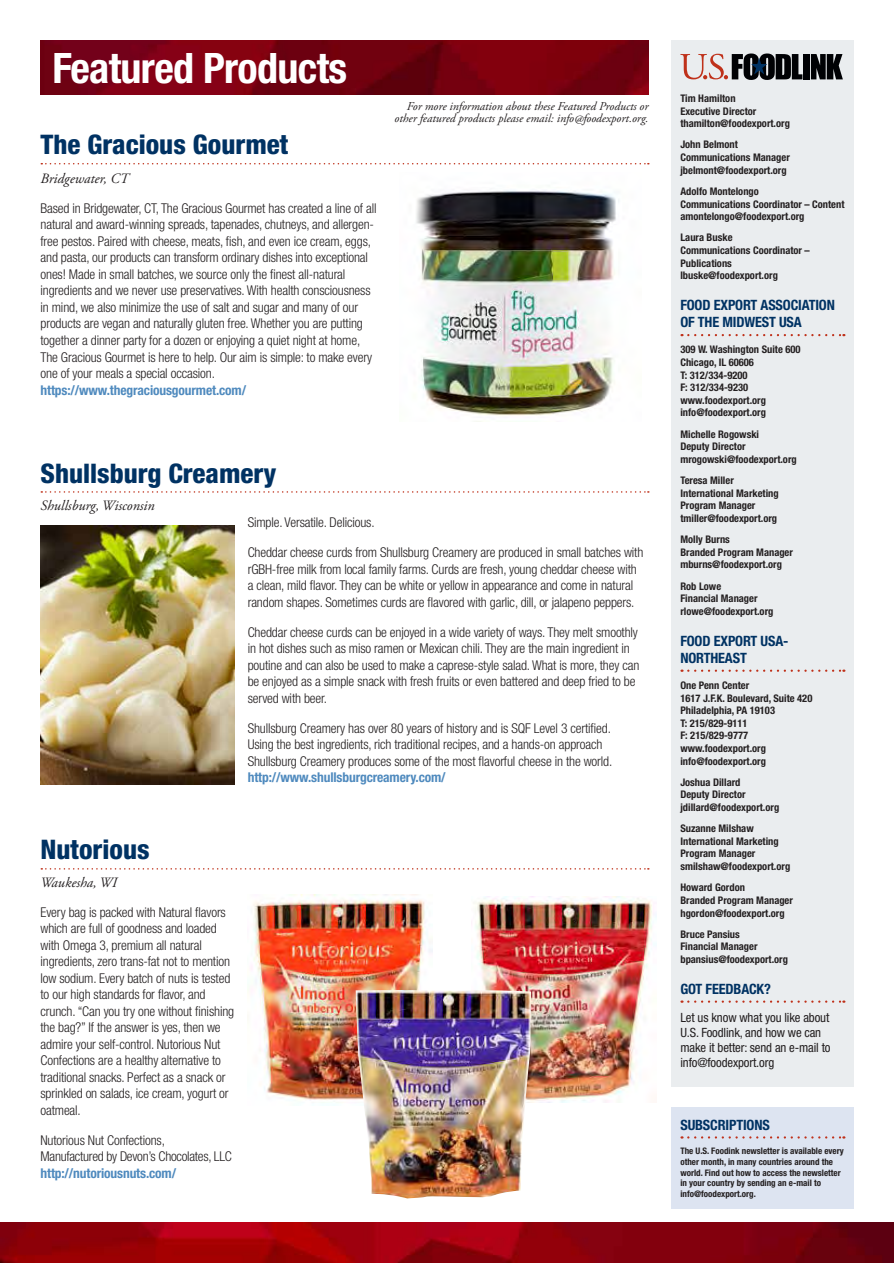
<style>
.page{position:relative;width:894px;height:1263px;background:#fff}
.page>*{position:absolute;margin:0;border:0;box-sizing:border-box;transform-origin:0 0}
.t1{font:700 condensed 42px "Helvetica Neue LT Std";letter-spacing:-.015em;color:#fff}
.t2{font:800 condensed 27px "Helvetica Neue LT Std";color:#003263}
.t3{font:700 condensed 14.25px/17.2px "Helvetica Neue LT Std";letter-spacing:-.01em;color:#003263}
.t4{font:italic 14.25px "Adobe Garamond Pro";color:#231f20}
.t5{font:300 condensed 13.5px/16.5px "Helvetica Neue LT Std";letter-spacing:-.01em;color:#231f20}
.t6{font:700 condensed 13.5px "Helvetica Neue LT Std";letter-spacing:-.01em;color:#4f8abe}
.t7{font:condensed 12.75px/15px "Helvetica Neue LT Std";letter-spacing:-.01em;color:#231f20}
.t8{font:italic 12px/12px "Adobe Garamond Pro";color:#231f20;text-align:right}
.t9{font:700 condensed 10.5px/12.6px "Helvetica Neue LT Std";color:#231f20}
.t10{font:700 condensed 9px/10.8px "Helvetica Neue LT Std";color:#231f20}
</style>
<div class="page">
<img style="left:40px;top:40px;width:608px;height:54px">
<img style="left:0;top:1222px;width:893px;height:41px">
<div style="left:670px;top:40px;width:183px;height:1047px;background:#eaedef"></div>
<svg style="left:688px;top:334px;width:156px;height:2px"></svg>
<svg style="left:688px;top:669px;width:156px;height:3px"></svg>
<svg style="left:688px;top:1000px;width:156px;height:2px"></svg>
<div style="left:803px;top:54px;width:6px;height:25px;background:#000104"></div>
<svg style="left:810px;top:54px;width:32px;height:25px"></svg>
<svg style="left:680px;top:53px;width:122px;height:27px"></svg>
<div style="left:670px;top:1107px;width:183px;height:102px;background:#dde4f1"></div>
<svg style="left:688px;top:1136px;width:156px;height:2px"></svg>
<img style="left:416px;top:190px;width:203px;height:226px">
<svg style="left:41px;top:163px;width:607px;height:1px"></svg>
<svg style="left:41px;top:868px;width:607px;height:1px"></svg>
<img style="left:40px;top:525px;width:194px;height:259px">
<svg style="left:41px;top:491px;width:607px;height:2px"></svg>
<img style="left:251px;top:894px;width:181px;height:211px">
<img style="left:471px;top:896px;width:185px;height:206px">
<img style="left:355px;top:989px;width:176px;height:209px">
<h1 class="t1" style="left:52px;top:42px;width:296px">Featured Products</h1>
<h2 class="t2" style="left:40px;top:128px;width:249px">The Gracious Gourmet</h2>
<p class="t4" style="left:41px;top:170px;width:90px">Bridgewater, CT</p>
<p class="t5" style="left:41px;top:200px;width:337px">Based in Bridgewater, CT, The Gracious Gourmet has created a line of all natural and award-winning spreads, tapenades, chutneys, and allergen&shy;free pestos. Paired with cheese, meats, fish, and even ice cream, eggs, and pasta, our products can transform ordinary dishes into exceptional ones! Made in small batches, we source only the finest all-natural ingredients and we never use preservatives. With health consciousness in mind, we also minimize the use of salt and sugar and many of our products are vegan and naturally gluten free. Whether you are putting together a dinner party for a dozen or enjoying a quiet night at home, The Gracious Gourmet is here to help. Our aim is simple: to make every one of your meals a special occasion.</p>
<p class="t6" style="left:41px;top:381px;width:207px">https://www.thegraciousgourmet.com/</p>
<p class="t8" style="left:394px;top:101px;width:255px">For more information about these Featured Products or other featured products please email: info@foodexport.org.</p>
<h2 class="t2" style="left:40px;top:456px;width:237px">Shullsburg Creamery</h2>
<p class="t4" style="left:40px;top:496px;width:116px">Shullsburg, Wisconsin</p>
<p class="t5" style="left:248px;top:514px;width:128px">Simple. Versatile. Delicious.</p>
<p class="t5" style="left:248px;top:544px;width:397px">Cheddar cheese curds from Shullsburg Creamery are produced in small batches with rGBH-free milk from local family farms. Curds are fresh, young cheddar cheese with a clean, mild flavor. They can be white or yellow in appearance and come in natural random shapes. Sometimes curds are flavored with garlic, dill, or jalapeno peppers.</p>
<p class="t5" style="left:248px;top:624px;width:393px">Cheddar cheese curds can be enjoyed in a wide variety of ways. They melt smoothly in hot dishes such as miso ramen or Mexican chili. They are the main ingredient in poutine and can also be used to make a caprese-style salad. What is more, they can be enjoyed as a simple snack with fresh fruits or even battered and deep fried to be served with beer.</p>
<p class="t5" style="left:248px;top:720px;width:366px">Shullsburg Creamery has over 80 years of history and is SQF Level 3 certified.<br>Using the best ingredients, rich traditional recipes, and a hands-on approach<br>Shullsburg Creamery produces some of the most flavorful cheese in the world.</p>
<p class="t6" style="left:248px;top:769px;width:199px">http://www.shullsburgcreamery.com/</p>
<h2 class="t2" style="left:40px;top:833px;width:111px">Nutorious</h2>
<p class="t4" style="left:40px;top:873px;width:78px">Waukesha, WI</p>
<p class="t5" style="left:40px;top:903px;width:195px">Every bag is packed with Natural flavors which are full of goodness and loaded with Omega 3, premium all natural ingredients, zero trans-fat not to mention low sodium. Every batch of nuts is tested to our high standards for flavor, and crunch. “Can you try one without finishing the bag?” If the answer is yes, then we admire your self-control. Nutorious Nut Confections are a healthy alternative to traditional snacks. Perfect as a snack or sprinkled on salads, ice cream, yogurt or oatmeal.</p>
<p class="t5" style="left:40px;top:1131px;width:193px">Nutorious Nut Confections,<br>Manufactured by Devon’s Chocolates, LLC</p>
<p class="t6" style="left:40px;top:1164px;width:137px">http://nutoriousnuts.com/</p>
<p class="t9" style="left:680px;top:92px;width:111px">Tim Hamilton<br>Executive Director thamilton@foodexport.org</p>
<p class="t9" style="left:680px;top:138px;width:111px">John Belmont<br>Communications Manager jbelmont@foodexport.org</p>
<p class="t9" style="left:680px;top:185px;width:165px">Adolfo Montelongo<br>Communications Coordinator – Content amontelongo@foodexport.org</p>
<p class="t9" style="left:680px;top:231px;width:131px">Laura Buske<br>Communications Coordinator –<br>Publications lbuske@foodexport.org</p>
<p class="t3" style="left:680px;top:296px;width:156px">FOOD EXPORT ASSOCIATION<br>OF THE MIDWEST USA</p>
<p class="t9" style="left:680px;top:343px;width:122px">309 W. Washington Suite 600<br>Chicago, IL 60606<br>T: 312/334-9200<br>F: 312/334-9230 www.foodexport.org info@foodexport.org</p>
<p class="t9" style="left:680px;top:427px;width:118px">Michelle Rogowski<br>Deputy Director mrogowski@foodexport.org</p>
<p class="t9" style="left:680px;top:474px;width:100px">Teresa Miller<br>International Marketing<br>Program Manager tmiller@foodexport.org</p>
<p class="t9" style="left:680px;top:533px;width:114px">Molly Burns<br>Branded Program Manager mburns@foodexport.org</p>
<p class="t9" style="left:680px;top:579px;width:94px">Rob Lowe<br>Financial Manager rlowe@foodexport.org</p>
<p class="t3" style="left:680px;top:631px;width:109px">FOOD EXPORT USA-<br>NORTHEAST</p>
<p class="t9" style="left:680px;top:679px;width:133px">One Penn Center<br>1617 J.F.K. Boulevard, Suite 420<br>Philadelphia, PA 19103<br>T: 215/829-9111<br>F: 215/829-9777 www.foodexport.org info@foodexport.org</p>
<p class="t9" style="left:680px;top:775px;width:100px">Joshua Dillard<br>Deputy Director jdillard@foodexport.org</p>
<p class="t9" style="left:680px;top:822px;width:111px">Suzanne Milshaw<br>International Marketing<br>Program Manager smilshaw@foodexport.org</p>
<p class="t9" style="left:680px;top:881px;width:114px">Howard Gordon<br>Branded Program Manager hgordon@foodexport.org</p>
<p class="t9" style="left:680px;top:927px;width:109px">Bruce Pansius<br>Financial Manager bpansius@foodexport.org</p>
<p class="t3" style="left:680px;top:980px;width:92px">GOT FEEDBACK?</p>
<p class="t7" style="left:680px;top:1010px;width:151px">Let us know what you like about<br>U.S. Foodlink, and how we can make it better: send an e-mail to info@foodexport.org</p>
<p class="t3" style="left:680px;top:1115px;width:91px">SUBSCRIPTIONS</p>
<p class="t10" style="left:680px;top:1145px;width:165px">The U.S. Foodink newsletter is available every other month, in many countries around the world. Find out how to access the newsletter in your country by sending an e-mail to info@foodexport.org.</p>
</div>
